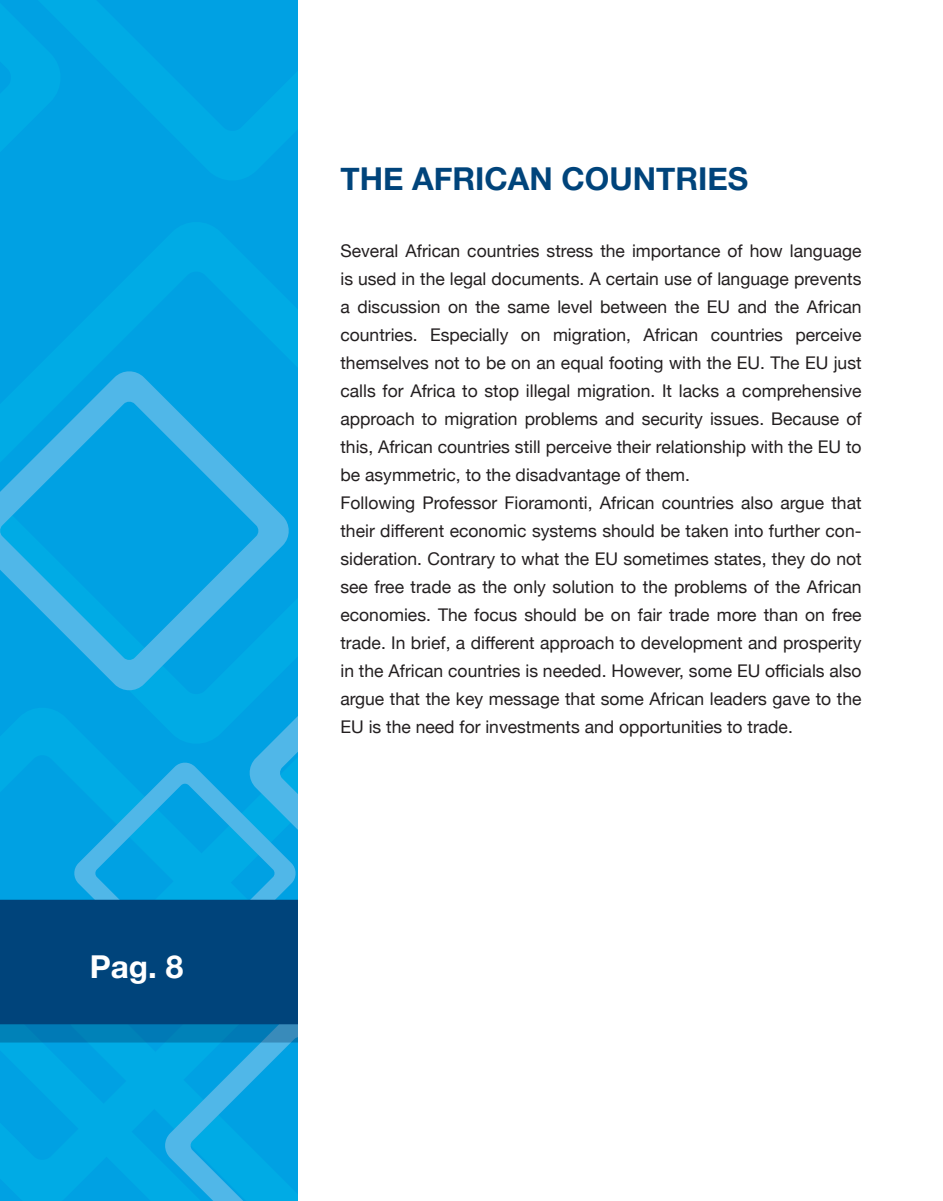
<style>
.page{position:relative;width:943px;height:1201px;background:#fff}
.page>*{position:absolute;margin:0;border:0;box-sizing:border-box;transform-origin:0 0}
.t1{font:700 31.5px "Helvetica Neue";color:#00447b}
.t2{font:700 31.5px "Helvetica Neue";color:#fff}
.t3{font:17.5px/28px "Helvetica Neue";color:#231f20}
</style>
<div class="page">
<svg style="left:0;top:0;width:298px;height:611px;background:#06a4e3"></svg>
<svg style="left:0;top:611px;width:298px;height:589px;background:#0891cc"></svg>
<h1 class="t2" style="left:90px;top:942px;width:95px">Pag. 8</h1>
<h1 class="t1" style="left:340px;top:154px;width:409px">THE AFRICAN COUNTRIES</h1>
<p class="t3" style="left:340px;top:238px;width:522px">Several African countries stress the importance of how language is used in the legal documents. A certain use of language prevents a discussion on the same level between the EU and the African countries. Especially on migration, African countries perceive themselves not to be on an equal footing with the EU. The EU just calls for Africa to stop illegal migration. It lacks a comprehensive approach to migration problems and security issues. Because of this, African countries still perceive their relationship with the EU to be asymmetric, to the disadvantage of them.<br>Following Professor Fioramonti, African countries also argue that their different economic systems should be taken into further con&shy;sideration. Contrary to what the EU sometimes states, they do not see free trade as the only solution to the problems of the African economies. The focus should be on fair trade more than on free trade. In brief, a different approach to development and prosperity in the African countries is needed. However, some EU officials also argue that the key message that some African leaders gave to the EU is the need for investments and opportunities to trade.</p>
</div>
